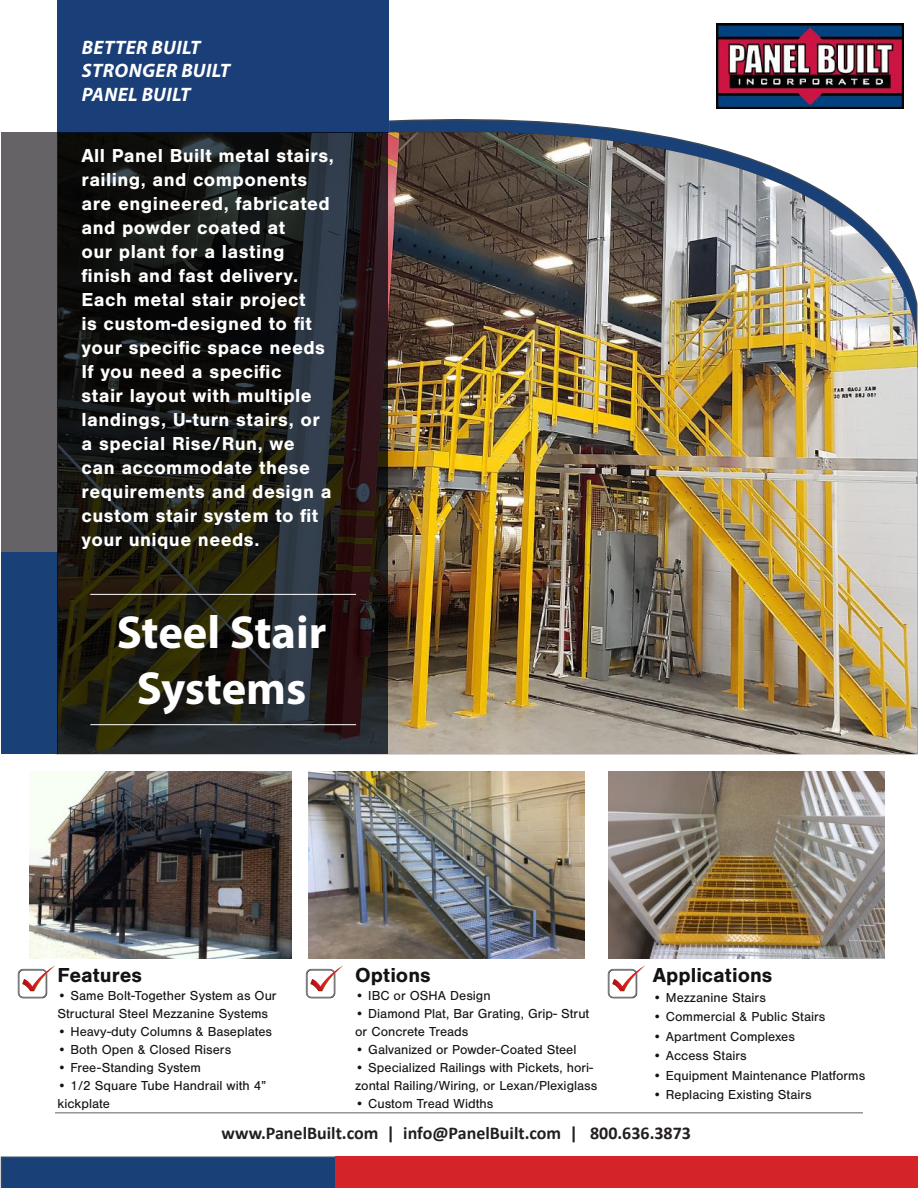
<style>
.page{position:relative;width:918px;height:1188px;background:#fff}
.page>*{position:absolute;margin:0;border:0;box-sizing:border-box;transform-origin:0 0}
.t1{font:700 46.5px/55.8px "Myriad Pro";color:#fff;text-align:center}
.t2{font:700 21px "Nimbus San";color:#121314}
.t3{font:700 19.5px/24px "Nimbus San";letter-spacing:.02em;color:#fff}
.t4{font:italic 700 19.5px/23.4px "Myriad Pro";letter-spacing:.02em;color:#fff}
.t5{font:700 18px "Calibri";color:#241f1f}
.t6{font:13.5px/18px "Nimbus San";color:#121314}
</style>
<div class="page">
<svg style="left:389px;top:101px;width:529px;height:302px"></svg>
<img style="left:56px;top:132px;width:861px;height:622px">
<div style="left:1px;top:133px;width:56px;height:427px;background:#656365"></div>
<div style="left:1px;top:553px;width:56px;height:201px;background:#1a4078"></div>
<div style="left:57px;top:0;width:332px;height:132px;background:#1a3e77"></div>
<svg style="left:57px;top:132px;width:331px;height:622px;background:#1c1b18"></svg>
<div style="left:1px;top:1157px;width:334px;height:31px;background:#1a4078"></div>
<div style="left:335px;top:1157px;width:583px;height:31px;background:#d42429"></div>
<img style="left:308px;top:771px;width:277px;height:187px">
<img style="left:29px;top:771px;width:262px;height:187px">
<img style="left:608px;top:771px;width:276px;height:187px">
<svg style="left:18px;top:965px;width:37px;height:33px"></svg>
<svg style="left:306px;top:965px;width:37px;height:33px"></svg>
<svg style="left:608px;top:965px;width:37px;height:33px"></svg>
<hr style="left:55px;top:1112px;width:808px;height:1px;background:#717072">
<hr style="left:90px;top:724px;width:266px;height:1px;background:#fff">
<hr style="left:90px;top:594px;width:266px;height:1px;background:#fff">
<img style="left:717px;top:23px;width:186px;height:86px">
<h3 class="t4" style="left:82px;top:35px;width:150px">BETTER BUILT<br>STRONGER BUILT<br>PANEL BUILT</h3>
<p class="t3" style="left:82px;top:144px;width:254px">All Panel Built metal stairs, railing, and components are engineered, fabricated and powder coated at<br>our plant for a lasting finish and fast delivery.<br>Each metal stair project<br>is custom-designed to fit your specific space needs<br>If you need a specific<br>stair layout with multiple landings, U-turn stairs, or a special Rise/Run, we<br>can accommodate these requirements and design a custom stair system to fit your unique needs.</p>
<h1 class="t1" style="left:117px;top:603px;width:211px">Steel Stair<br>Systems</h1>
<h2 class="t2" style="left:57px;top:963px;width:86px">Features</h2>
<p class="t6" style="left:57px;top:987px;width:221px">• Same Bolt-Together System as Our<br>Structural Steel Mezzanine Systems</p>
<p class="t6" style="left:57px;top:1023px;width:216px">• Heavy-duty Columns &amp; Baseplates</p>
<p class="t6" style="left:57px;top:1041px;width:175px">• Both Open &amp; Closed Risers</p>
<p class="t6" style="left:57px;top:1059px;width:145px">• Free-Standing System</p>
<p class="t6" style="left:57px;top:1077px;width:211px">• 1/2 Square Tube Handrail with 4” kickplate</p>
<h2 class="t2" style="left:355px;top:963px;width:77px">Options</h2>
<p class="t6" style="left:355px;top:987px;width:137px">• IBC or OSHA Design</p>
<p class="t6" style="left:355px;top:1005px;width:236px">• Diamond Plat, Bar Grating, Grip- Strut or Concrete Treads</p>
<p class="t6" style="left:355px;top:1041px;width:223px">• Galvanized or Powder-Coated Steel</p>
<p class="t6" style="left:355px;top:1059px;width:244px">• Specialized Railings with Pickets, hori&shy;zontal Railing/Wiring, or Lexan/Plexiglass</p>
<p class="t6" style="left:355px;top:1095px;width:140px">• Custom Tread Widths</p>
<h2 class="t2" style="left:653px;top:963px;width:121px">Applications</h2>
<p class="t6" style="left:653px;top:988px;width:115px">• Mezzanine Stairs</p>
<p class="t6" style="left:653px;top:1008px;width:174px">• Commercial &amp; Public Stairs</p>
<p class="t6" style="left:653px;top:1027px;width:144px">• Apartment Complexes</p>
<p class="t6" style="left:653px;top:1047px;width:95px">• Access Stairs</p>
<p class="t6" style="left:653px;top:1066px;width:214px">• Equipment Maintenance Platforms</p>
<p class="t6" style="left:653px;top:1086px;width:160px">• Replacing Existing Stairs</p>
<h3 class="t5" style="left:222px;top:1120px;width:471px">www.PanelBuilt.com | info@PanelBuilt.com | 800.636.3873</h3>
</div>
